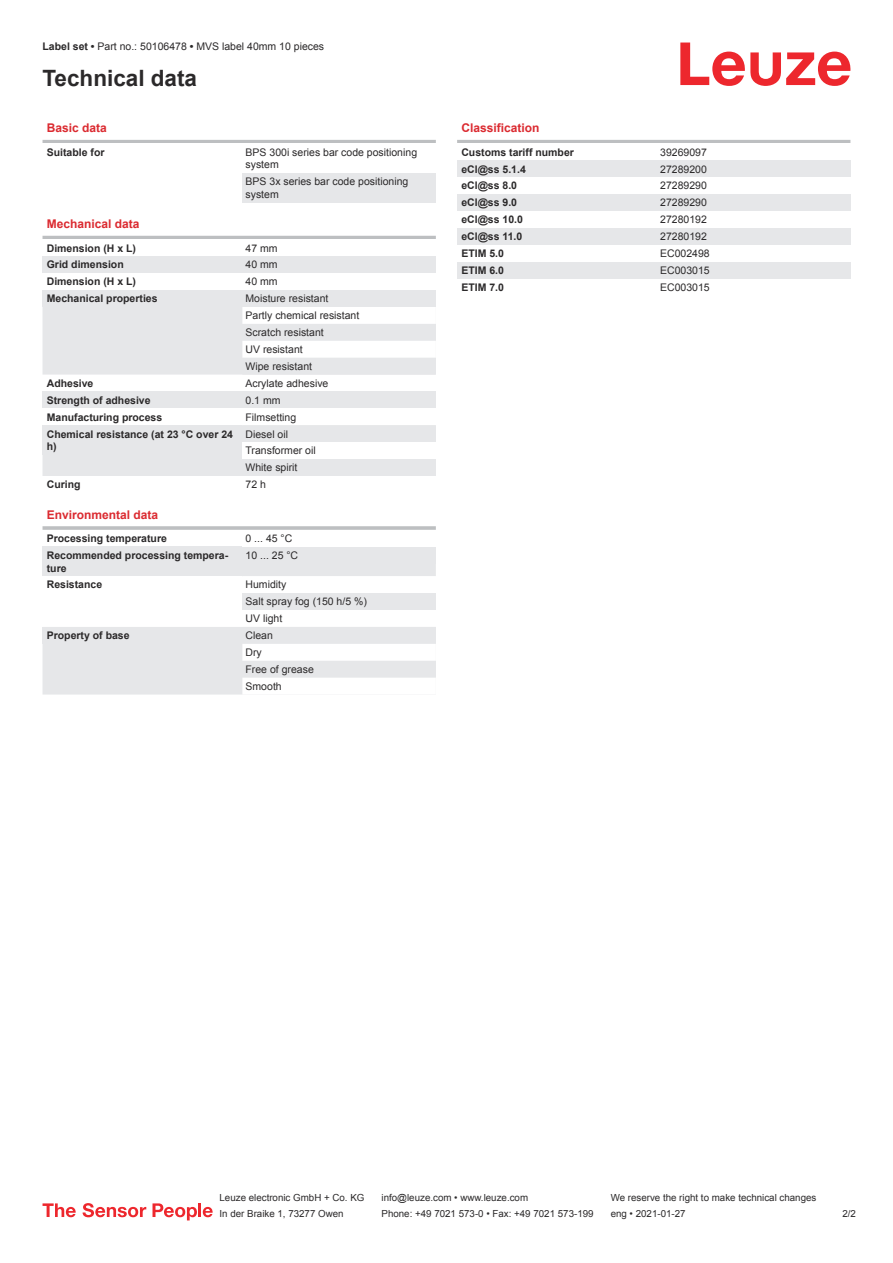
<style>
.page{position:relative;width:893px;height:1263px;background:#fff}
.page>*{position:absolute;margin:0;border:0;box-sizing:border-box;transform-origin:0 0}
.t1{font:700 22.5px "Arial";color:#2b292a}
.t2{font:700 12px "Arial";color:#db2a30}
.t3{font:10.5px/17px "Arial";color:#2b292a}
.t4{font:700 10.5px/12.6px "Arial";color:#2b292a}
.t5{font:9.75px "Arial";color:#2b292a}
.s1{font-weight:700}
</style>
<div class="page">
<svg style="left:680px;top:43px;width:170px;height:43px"></svg>
<svg style="left:43px;top:307px;width:393px;height:387px;fill:#e6e7e9"></svg>
<hr style="left:43px;top:140px;width:393px;height:3px;background:#bdbfc1">
<div style="left:242px;top:173px;width:194px;height:29px;background:#e6e7e9"></div>
<hr style="left:43px;top:236px;width:393px;height:3px;background:#bdbfc1">
<div style="left:43px;top:256px;width:199px;height:17px;background:#e6e7e9"></div>
<div style="left:242px;top:256px;width:194px;height:17px;background:#e6e7e9"></div>
<div style="left:43px;top:290px;width:199px;height:17px;background:#e6e7e9"></div>
<svg style="left:242px;top:290px;width:194px;height:85px"></svg>
<div style="left:43px;top:375px;width:199px;height:16px;background:#fff"></div>
<div style="left:242px;top:375px;width:194px;height:16px;background:#fff"></div>
<div style="left:43px;top:391px;width:199px;height:17px;background:#e6e7e9"></div>
<div style="left:242px;top:391px;width:194px;height:17px;background:#e6e7e9"></div>
<div style="left:43px;top:408px;width:199px;height:17px;background:#fff"></div>
<div style="left:242px;top:408px;width:194px;height:17px;background:#fff"></div>
<div style="left:43px;top:425px;width:199px;height:30px;background:#e6e7e9"></div>
<div style="left:242px;top:425px;width:194px;height:51px;background:#e6e7e9"></div>
<div style="left:242px;top:442px;width:194px;height:17px;background:#fff"></div>
<div style="left:43px;top:476px;width:199px;height:17px;background:#fff"></div>
<div style="left:242px;top:476px;width:194px;height:17px;background:#fff"></div>
<div style="left:43px;top:510px;width:393px;height:18px;background:#fff"></div>
<hr style="left:43px;top:526px;width:393px;height:4px;background:#c7c9ca">
<div style="left:43px;top:530px;width:199px;height:17px;background:#fff"></div>
<div style="left:242px;top:530px;width:194px;height:17px;background:#fff"></div>
<div style="left:43px;top:547px;width:199px;height:29px;background:#e6e7e9"></div>
<div style="left:242px;top:547px;width:194px;height:17px;background:#e6e7e9"></div>
<div style="left:43px;top:576px;width:199px;height:17px;background:#fff"></div>
<div style="left:43px;top:627px;width:199px;height:17px;background:#e6e7e9"></div>
<svg style="left:242px;top:576px;width:194px;height:118px"></svg>
<hr style="left:457px;top:140px;width:393px;height:3px;background:#bdbfc1">
<div style="left:457px;top:160px;width:200px;height:17px;background:#e6e7e9"></div>
<div style="left:657px;top:160px;width:193px;height:17px;background:#e6e7e9"></div>
<div style="left:457px;top:194px;width:200px;height:17px;background:#e6e7e9"></div>
<div style="left:657px;top:194px;width:193px;height:17px;background:#e6e7e9"></div>
<div style="left:457px;top:228px;width:200px;height:17px;background:#e6e7e9"></div>
<div style="left:657px;top:228px;width:193px;height:17px;background:#e6e7e9"></div>
<div style="left:457px;top:262px;width:200px;height:17px;background:#e6e7e9"></div>
<div style="left:657px;top:262px;width:193px;height:17px;background:#e6e7e9"></div>
<svg style="left:43px;top:1203px;width:33px;height:14px"></svg>
<svg style="left:83px;top:1203px;width:63px;height:14px"></svg>
<svg style="left:153px;top:1203px;width:44px;height:17px"></svg>
<hr style="left:198px;top:1203px;width:3px;height:14px;background:#ed272d">
<svg style="left:203px;top:1207px;width:10px;height:10px"></svg>
<p class="t3" style="left:43px;top:39px;width:283px"><span class="s1">Label set •</span> Part no.: 50106478 <span class="s1">•</span> MVS label 40mm 10 pieces</p>
<h1 class="t1" style="left:43px;top:70px;width:156px">Technical data</h1>
<p class="t2" style="left:47px;top:123px;width:62px">Basic data</p>
<p class="t4" style="left:47px;top:147px;width:59px">Suitable for</p>
<p class="t3" style="left:246px;top:147px;width:173px;line-height:12.6px">BPS 300i series bar code positioning system</p>
<p class="t3" style="left:246px;top:176px;width:164px;line-height:12.6px">BPS 3x series bar code positioning system</p>
<p class="t2" style="left:47px;top:219px;width:94px">Mechanical data</p>
<p class="t4" style="left:47px;top:242px;width:91px">Dimension (H x L)</p>
<p class="t3" style="left:246px;top:240px;width:34px">47 mm</p>
<p class="t4" style="left:47px;top:259px;width:79px">Grid dimension</p>
<p class="t3" style="left:246px;top:257px;width:34px">40 mm</p>
<p class="t4" style="left:47px;top:276px;width:91px">Dimension (H x L)</p>
<p class="t3" style="left:246px;top:274px;width:34px">40 mm</p>
<p class="t4" style="left:47px;top:293px;width:112px">Mechanical properties</p>
<p class="t3" style="left:246px;top:291px;width:115px">Moisture resistant<br>Partly chemical resistant<br>Scratch resistant<br>UV resistant<br>Wipe resistant</p>
<p class="t4" style="left:47px;top:378px;width:48px">Adhesive</p>
<p class="t3" style="left:246px;top:376px;width:84px">Acrylate adhesive</p>
<p class="t4" style="left:47px;top:395px;width:105px">Strength of adhesive</p>
<p class="t3" style="left:246px;top:392px;width:37px">0.1 mm</p>
<p class="t4" style="left:47px;top:412px;width:117px">Manufacturing process</p>
<p class="t3" style="left:246px;top:409px;width:52px">Filmsetting</p>
<p class="t4" style="left:47px;top:428px;width:188px">Chemical resistance (at 23 °C over 24 h)</p>
<p class="t3" style="left:246px;top:426px;width:72px">Diesel oil<br>Transformer oil<br>White spirit</p>
<p class="t4" style="left:47px;top:479px;width:35px">Curing</p>
<p class="t3" style="left:246px;top:477px;width:22px">72 h</p>
<p class="t2" style="left:47px;top:510px;width:113px">Environmental data</p>
<p class="t4" style="left:47px;top:533px;width:122px">Processing temperature</p>
<p class="t3" style="left:246px;top:531px;width:48px">0 ... 45 °C</p>
<p class="t4" style="left:47px;top:550px;width:183px">Recommended processing tempera&shy;ture</p>
<p class="t3" style="left:246px;top:548px;width:54px">10 ... 25 °C</p>
<p class="t4" style="left:47px;top:579px;width:57px">Resistance</p>
<p class="t3" style="left:246px;top:577px;width:123px">Humidity<br>Salt spray fog (150 h/5 %)<br>UV light</p>
<p class="t4" style="left:47px;top:630px;width:84px">Property of base</p>
<p class="t3" style="left:246px;top:628px;width:70px">Clean<br>Dry<br>Free of grease<br>Smooth</p>
<p class="t2" style="left:461px;top:123px;width:80px">Classification</p>
<p class="t4" style="left:461px;top:147px;width:114px">Customs tariff number</p>
<p class="t3" style="left:660px;top:144px;width:48px">39269097</p>
<p class="t4" style="left:461px;top:164px;width:66px">eCl@ss 5.1.4</p>
<p class="t3" style="left:660px;top:161px;width:48px">27289200</p>
<p class="t4" style="left:461px;top:180px;width:57px">eCl@ss 8.0</p>
<p class="t3" style="left:660px;top:178px;width:48px">27289290</p>
<p class="t4" style="left:461px;top:197px;width:57px">eCl@ss 9.0</p>
<p class="t3" style="left:660px;top:195px;width:48px">27289290</p>
<p class="t4" style="left:461px;top:214px;width:63px">eCl@ss 10.0</p>
<p class="t3" style="left:660px;top:212px;width:48px">27280192</p>
<p class="t4" style="left:461px;top:231px;width:63px">eCl@ss 11.0</p>
<p class="t3" style="left:660px;top:229px;width:48px">27280192</p>
<p class="t4" style="left:461px;top:248px;width:44px">ETIM 5.0</p>
<p class="t3" style="left:660px;top:246px;width:51px">EC002498</p>
<p class="t4" style="left:461px;top:265px;width:44px">ETIM 6.0</p>
<p class="t3" style="left:660px;top:263px;width:51px">EC003015</p>
<p class="t4" style="left:461px;top:282px;width:44px">ETIM 7.0</p>
<p class="t3" style="left:660px;top:280px;width:51px">EC003015</p>
<p class="t5" style="left:220px;top:1194px;width:146px">Leuze electronic GmbH + Co. KG</p>
<p class="t5" style="left:381px;top:1194px;width:148px">info@leuze.com • www.leuze.com</p>
<p class="t5" style="left:611px;top:1194px;width:207px">We reserve the right to make technical changes</p>
<p class="t5" style="left:220px;top:1210px;width:126px">In der Braike 1, 73277 Owen</p>
<p class="t5" style="left:381px;top:1210px;width:214px">Phone: +49 7021 573-0 • Fax: +49 7021 573-199</p>
<p class="t5" style="left:611px;top:1210px;width:76px">eng • 2021-01-27</p>
<p class="t5" style="left:842px;top:1210px;width:15px">2 /2</p>
</div>
